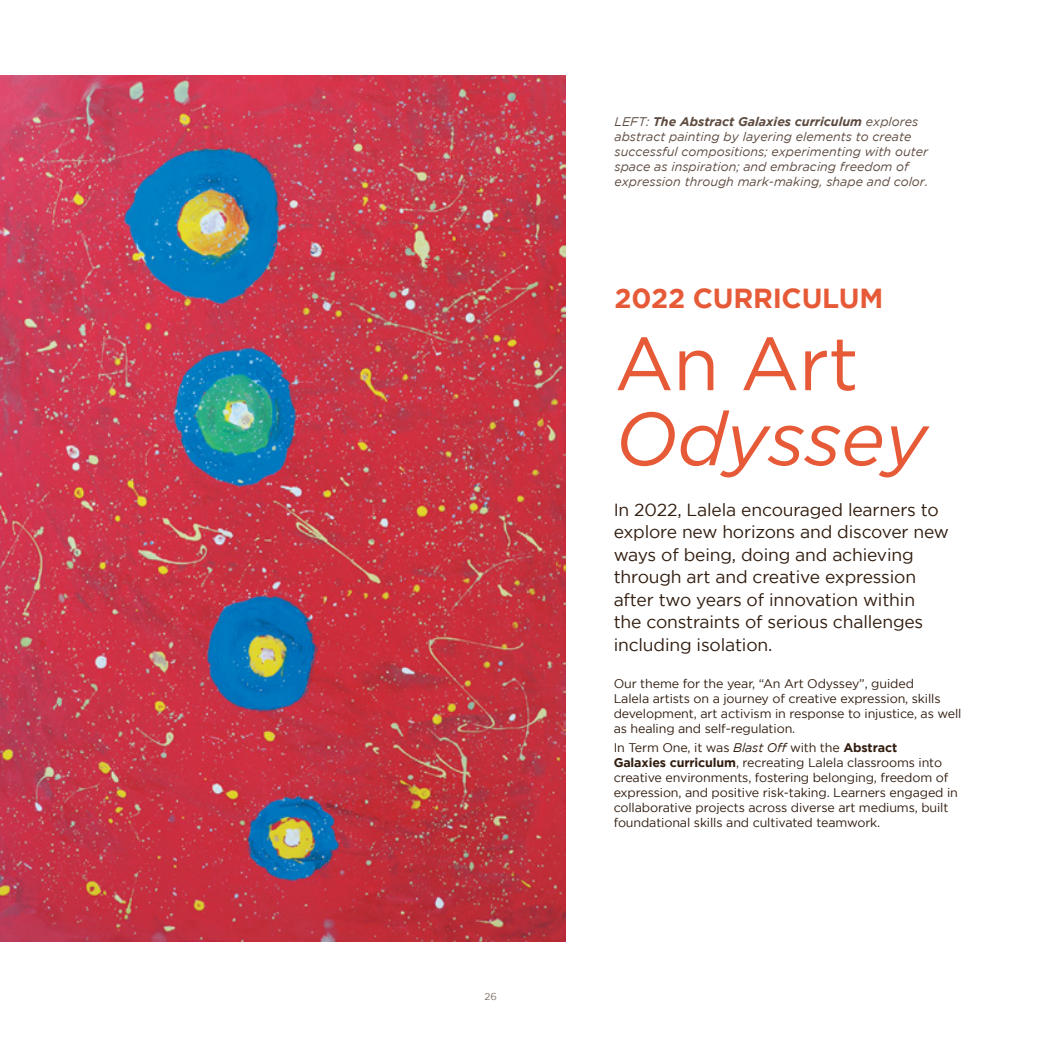
<style>
.page{position:relative;width:1053px;height:1053px;background:#fff}
.page>*{position:absolute;margin:0;border:0;box-sizing:border-box;transform-origin:0 0}
.t1{font:italic 75px "Gotham";letter-spacing:-.01em;color:#e65a37}
.t2{font:75px "Gotham";color:#e65a37}
.t3{font:700 27.5px "Gotham";letter-spacing:-.01em;color:#e65a37}
.t4{font:17.5px/22.5px "Gotham";letter-spacing:-.01em;color:#311d0f}
.t5{font:12.5px/15px "Gotham";letter-spacing:-.01em;color:#311d0f}
.t6{font:italic 12.5px/15px "Gotham";color:#5e4b40}
.t7{font:10px "Gotham";color:#817066}
.s1{font-weight:700}
.s2{font-style:italic}
</style>
<div class="page">
<img style="left:0;top:76px;width:565px;height:865px">
<p class="t7" style="left:484px;top:990px;width:14px">26</p>
<p class="t6" style="left:614px;top:114px;width:315px">LEFT: <span class="s1">The Abstract Galaxies curriculum</span> explores abstract painting by layering elements to create successful compositions; experimenting with outer space as inspiration; and embracing freedom of expression through mark-making, shape and color.</p>
<h2 class="t3" style="left:614px;top:282px;width:270px">2022 CURRICULUM</h2>
<h1 class="t2" style="left:614px;top:322px;width:246px">An Art</h1>
<h1 class="t1" style="left:614px;top:397px;width:314px">Odyssey</h1>
<p class="t4" style="left:613px;top:498px;width:337px">In 2022, Lalela encouraged learners to explore new horizons and discover new ways of being, doing and achieving through art and creative expression after two years of innovation within<br>the constraints of serious challenges including isolation.</p>
<p class="t5" style="left:613px;top:675px;width:349px">Our theme for the year, “An Art Odyssey”, guided<br>Lalela artists on a journey of creative expression, skills development, art activism in response to injustice, as well as healing and self-regulation.</p>
<p class="t5" style="left:613px;top:739px;width:346px">In Term One, it was <span class="s2">Blast Off</span> with the <span class="s1">Abstract<br>Galaxies curriculum</span>, recreating Lalela classrooms into creative environments, fostering belonging, freedom of expression, and positive risk-taking. Learners engaged in collaborative projects across diverse art mediums, built foundational skills and cultivated teamwork.</p>
</div>
